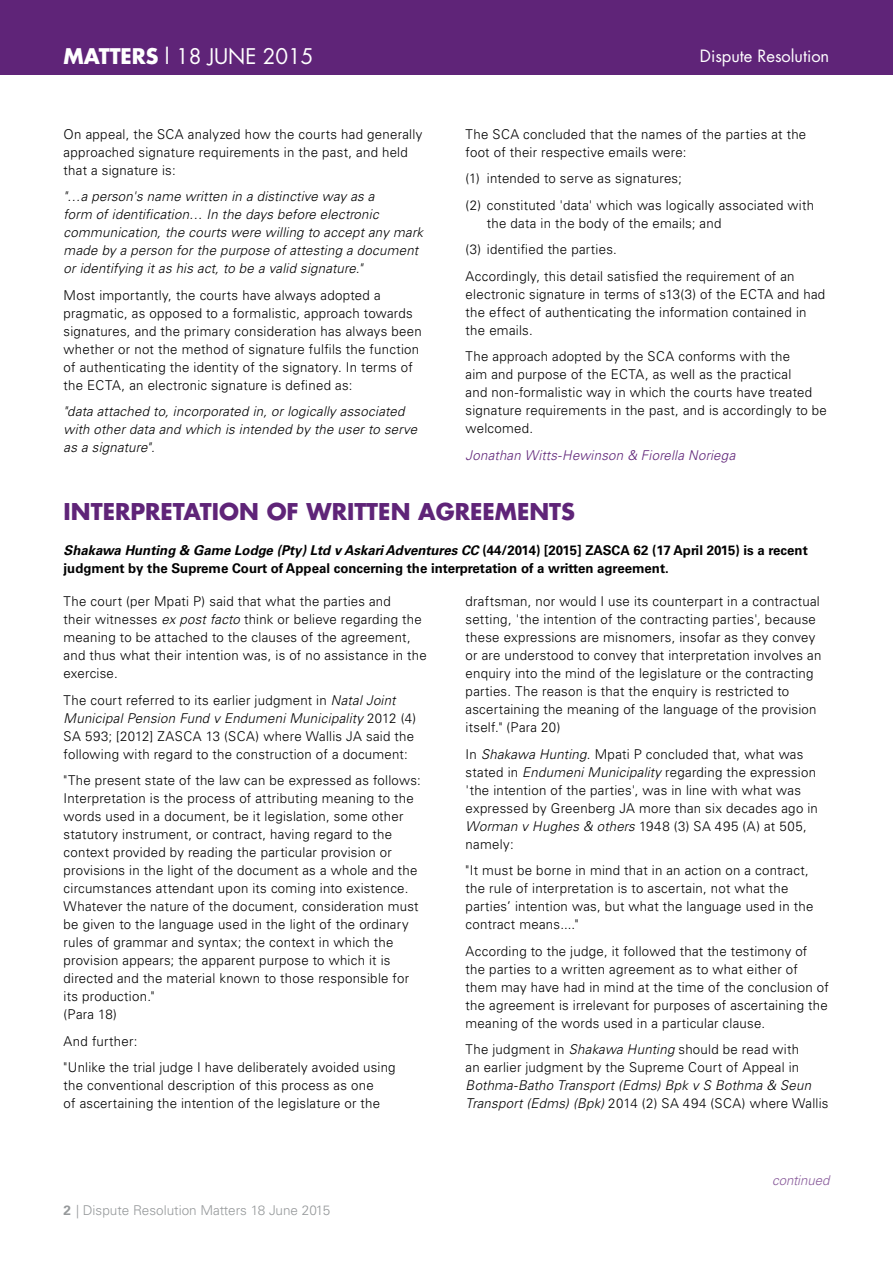
<style>
.page{position:relative;width:893px;height:1263px;background:#fff}
.page>*{position:absolute;margin:0;border:0;box-sizing:border-box;transform-origin:0 0}
.t1{font:700 22.5px "Futura Std";color:#5f2478}
.t2{font:21px "Futura Std";color:#fff}
.t3{font:16.5px "Futura Std";color:#fff}
.t4{font:300 13.5px/18px "Univers LT Std";letter-spacing:.015em;color:#000}
.t5{font:italic 300 13.5px/18px "Univers LT Std";letter-spacing:.015em;color:#000}
.t6{font:700 13.5px/18px "Univers LT Std";color:#000}
.t7{font:italic 300 13.5px "Univers LT Std";letter-spacing:.015em;color:#5f2478}
.t8{font:300 13.5px "Univers LT Std";color:#96999b}
.t9{font:italic 300 13.5px "Univers LT Std";letter-spacing:-.005em;color:#895c9b}
.s1{font-weight:700}
.s2{font-style:italic}
.s3{font-style:normal}
</style>
<div class="page">
<div style="left:0;top:0;width:892px;height:74px;background:#5f2478"></div>
<h2 class="t2" style="left:64px;top:46px;width:251px"><span class="s1">MATTERS</span> l 18 JUNE 2015</h2>
<p class="t3" style="left:699px;top:48px;width:131px">Dispute Resolution</p>
<p class="t4" style="left:64px;top:126px;width:360px">On appeal, the SCA analyzed how the courts had generally approached signature requirements in the past, and held that a signature is:</p>
<p class="t5" style="left:64px;top:188px;width:361px">"…a person's name written in a distinctive way as a<br>form of identification… In the days before electronic communication, the courts were willing to accept any mark made by a person for the purpose of attesting a document or identifying it as his act, to be a valid signature."</p>
<p class="t4" style="left:64px;top:287px;width:359px">Most importantly, the courts have always adopted a pragmatic, as opposed to a formalistic, approach towards signatures, and the primary consideration has always been whether or not the method of signature fulfils the function of authenticating the identity of the signatory. In terms of the ECTA, an electronic signature is defined as:</p>
<p class="t5" style="left:64px;top:403px;width:355px">"data attached to, incorporated in, or logically associated with other data and which is intended by the user to serve as a signature".</p>
<p class="t4" style="left:465px;top:126px;width:342px">The SCA concluded that the names of the parties at the foot of their respective emails were:</p>
<p class="t4" style="left:465px;top:166px;width:350px;line-height:26.5px">(1) intended to serve as signatures;<br>(2) constituted 'data' which was logically associated with</p>
<p class="t4" style="left:465px;top:211px;width:330px;line-height:26.5px;text-indent:21px">the data in the body of the emails; and<br>(3) identified the parties.<br>Accordingly, this detail satisfied the requirement of an</p>
<p class="t4" style="left:465px;top:286px;width:361px">electronic signature in terms of s13(3) of the ECTA and had the effect of authenticating the information contained in the emails.</p>
<p class="t4" style="left:465px;top:348px;width:363px">The approach adopted by the SCA conforms with the<br>aim and purpose of the ECTA, as well as the practical<br>and non-formalistic way in which the courts have treated signature requirements in the past, and is accordingly to be welcomed.</p>
<p class="t7" style="left:465px;top:449px;width:271px">Jonathan Witts-Hewinson &amp; Fiorella Noriega</p>
<h1 class="t1" style="left:64px;top:502px;width:513px">INTERPRETATION OF WRITTEN AGREEMENTS</h1>
<p class="t6" style="left:64px;top:542px;width:745px"><span class="s2">Shakawa Hunting &amp; Game Lodge (Pty) Ltd v Askari Adventures CC</span> (44/2014) [2015] ZASCA 62 (17 April 2015) is a recent judgment by the Supreme Court of Appeal concerning the interpretation of a written agreement.</p>
<p class="t4" style="left:64px;top:593px;width:365px">The court (per Mpati P) said that what the parties and<br>their witnesses <span class="s2">ex post facto</span> think or believe regarding the meaning to be attached to the clauses of the agreement, and thus what their intention was, is of no assistance in the exercise.</p>
<p class="t4" style="left:64px;top:692px;width:354px">The court referred to its earlier judgment in <span class="s2">Natal Joint Municipal Pension Fund v Endumeni Municipality</span> 2012 (4)<br>SA 593; [2012] ZASCA 13 (SCA) where Wallis JA said the following with regard to the construction of a document:</p>
<p class="t4" style="left:64px;top:772px;width:358px">"The present state of the law can be expressed as follows:<br>Interpretation is the process of attributing meaning to the words used in a document, be it legislation, some other statutory instrument, or contract, having regard to the context provided by reading the particular provision or provisions in the light of the document as a whole and the circumstances attendant upon its coming into existence.<br>Whatever the nature of the document, consideration must be given to the language used in the light of the ordinary rules of grammar and syntax; the context in which the provision appears; the apparent purpose to which it is directed and the material known to those responsible for its production."<br>(Para 18)</p>
<p class="t4" style="left:64px;top:1028px;width:333px;line-height:26.5px">And further:<br>"Unlike the trial judge I have deliberately avoided using</p>
<p class="t4" style="left:64px;top:1077px;width:318px">the conventional description of this process as one of ascertaining the intention of the legislature or the</p>
<p class="t4" style="left:465px;top:593px;width:357px">draftsman, nor would I use its counterpart in a contractual setting, 'the intention of the contracting parties', because these expressions are misnomers, insofar as they convey or are understood to convey that interpretation involves an enquiry into the mind of the legislature or the contracting parties. The reason is that the enquiry is restricted to ascertaining the meaning of the language of the provision itself." (Para 20)</p>
<p class="t4" style="left:465px;top:746px;width:354px">In <span class="s2">Shakawa Hunting</span>. Mpati P concluded that, what was stated in <span class="s2">Endumeni Municipality</span> regarding the expression 'the intention of the parties', was in line with what was expressed by Greenberg JA more than six decades ago in <span class="s2">Worman v Hughes &amp; others</span> 1948 (3) SA 495 (A) at 505, namely:</p>
<p class="t4" style="left:465px;top:862px;width:349px">"It must be borne in mind that in an action on a contract, the rule of interpretation is to ascertain, not what the parties’ intention was, but what the language used in the contract means...."</p>
<p class="t4" style="left:465px;top:943px;width:365px">According to the judge, it followed that the testimony of the parties to a written agreement as to what either of them may have had in mind at the time of the conclusion of the agreement is irrelevant for purposes of ascertaining the meaning of the words used in a particular clause.</p>
<p class="t4" style="left:465px;top:1041px;width:335px">The judgment in <span class="s2">Shakawa Hunting</span> should be read with an earlier judgment by the Supreme Court of Appeal in</p>
<p class="t5" style="left:465px;top:1077px;width:364px">Bothma-Batho Transport (Edms) Bpk v S Bothma &amp; Seun<br>Transport (Edms) (Bpk) <span class="s3">2014 (2) SA 494 (SCA) where Wallis</span></p>
<p class="t8" style="left:64px;top:1204px;width:268px"><span class="s1">2</span> | Dispute Resolution Matters 18 June 2015</p>
<p class="t9" style="left:772px;top:1174px;width:59px">continued</p>
</div>
